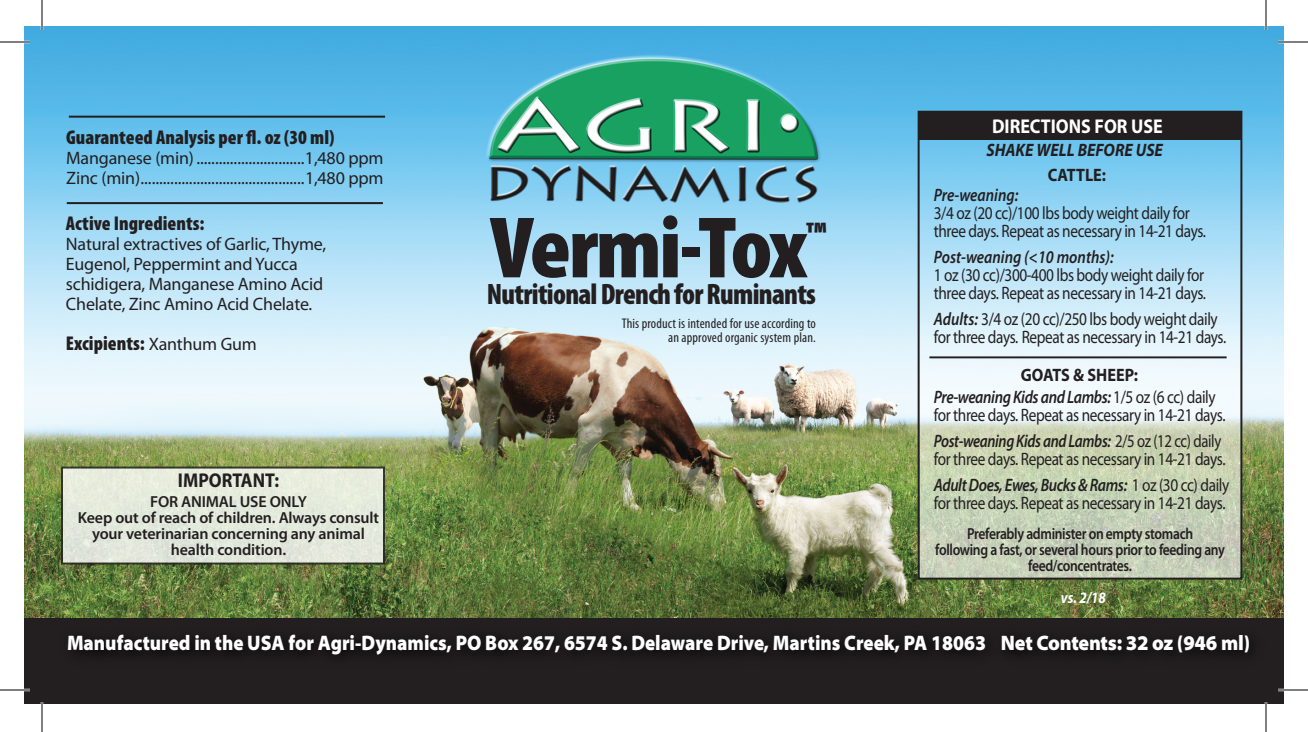
<style>
.page{position:relative;width:1308px;height:732px;background:#fff}
.page>*{position:absolute;margin:0;border:0;box-sizing:border-box;transform-origin:0 0}
.t1{font:900 condensed 88px "Myriad Pro";letter-spacing:-.035em;color:#231f20;scale:1.06 1}
.t2{font:900 condensed 36px "Myriad Pro";color:#231f20;scale:1.06 1}
.t3{font:900 condensed 29.6px "Myriad Pro";letter-spacing:-.025em;color:#231f20}
.t4{font:900 semi-expanded 21px "Myriad Pro";color:#fff;scale:.84 1}
.t5{font:900 condensed 20px "Myriad Pro";color:#231f20}
.t6{font:700 20px "Myriad Pro";color:#fff;scale:.9 1}
.t7{font:700 20px "Myriad Pro";color:#231f20;scale:.9 1}
.t8{font:18px/18px "Myriad Pro";letter-spacing:-.025em;color:#231f20;scale:.85 1}
.t9{font:18px/20px "Myriad Pro";letter-spacing:-.025em;color:#231f20}
.t10{font:italic 600 18px/22px "Myriad Pro";letter-spacing:-.025em;color:#231f20;text-align:center;scale:.85 1}
.t11{font:italic 700 18px "Myriad Pro";color:#231f20;scale:.9 1}
.t12{font:700 18px "Myriad Pro";color:#231f20;scale:.9 1}
.t13{font:600 16px/16px "Myriad Pro";letter-spacing:-.02em;color:#231f20;text-align:center}
.t14{font:600 16px/16px "Myriad Pro";letter-spacing:-.02em;color:#231f20;text-align:center;scale:.85 1}
.t15{font:italic 700 16px "Myriad Pro";color:#fff;scale:.85 1}
.t16{font:condensed 14px/14px "Myriad Pro";letter-spacing:.01em;color:#231f20;text-align:right}
.s1{font-weight:400;font-stretch:normal;font-size:18px}
.s2{color:#231f20}
.s3{font-weight:600;font-style:italic}
.s4{font-weight:700;font-style:normal}
.s5{font-weight:400;font-style:normal}
</style>
<div class="page">
<img style="left:24px;top:26px;width:1260px;height:592px">
<div style="left:24px;top:618px;width:1260px;height:86px;background:#231f20"></div>
<img style="left:73px;top:639px;width:1211px;height:65px">
<div style="left:919px;top:112px;width:322px;height:28px;background:#231f20"></div>
<div style="left:62px;top:468px;width:322px;height:96px;background:#e4eadc"></div>
<div style="left:61px;top:467px;width:324px;height:98px;border:2px solid #231f20"></div>
<hr style="left:69px;top:116px;width:316px;height:2px;background:#231f20">
<hr style="left:929px;top:356px;width:298px;height:2px;background:#231f20">
<hr style="left:67px;top:202px;width:316px;height:2px;background:#231f20">
<div style="left:918px;top:111px;width:324px;height:469px;border:2px solid #231f20"></div>
<hr style="left:0;top:41px;width:30px;height:2px;background:#fff">
<hr style="left:1278px;top:41px;width:30px;height:2px;background:#fff">
<hr style="left:0;top:689px;width:30px;height:2px;background:#fff">
<hr style="left:1278px;top:689px;width:30px;height:2px;background:#fff">
<hr style="left:41px;top:0;width:2px;height:30px;background:#fff">
<hr style="left:41px;top:702px;width:2px;height:30px;background:#fff">
<hr style="left:1265px;top:0;width:2px;height:30px;background:#fff">
<hr style="left:1265px;top:702px;width:2px;height:30px;background:#fff">
<hr style="left:0;top:42px;width:30px;height:1px;background:#000">
<hr style="left:1278px;top:42px;width:30px;height:1px;background:#000">
<hr style="left:0;top:690px;width:30px;height:1px;background:#000">
<hr style="left:1278px;top:690px;width:30px;height:1px;background:#000">
<hr style="left:42px;top:0;width:1px;height:30px;background:#000">
<hr style="left:42px;top:702px;width:1px;height:30px;background:#000">
<hr style="left:1266px;top:0;width:1px;height:30px;background:#000">
<hr style="left:1266px;top:702px;width:1px;height:30px;background:#000">
<p class="t5" style="left:66px;top:126px;width:270px">Guaranteed Analysis per fl. oz (30 ml)</p>
<p class="t9" style="left:66px;top:148px;width:319px">Manganese (min) .............................1,480 ppm<br>Zinc (min)............................................1,480 ppm</p>
<p class="t5" style="left:66px;top:212px;width:140px">Active Ingredients:</p>
<p class="t9" style="left:66px;top:233px;width:262px">Natural extractives of Garlic, Thyme, Eugenol, Peppermint and Yucca schidigera, Manganese Amino Acid Chelate, Zinc Amino Acid Chelate.</p>
<p class="t5" style="left:66px;top:332px;width:192px">Excipients: <span class="s1">Xanthum Gum</span></p>
<p class="t7" style="left:178px;top:467px;width:114px">IMPORTANT:</p>
<p class="t13" style="left:78px;top:493px;width:303px">FOR ANIMAL USE ONLY<br>Keep out of reach of children. Always consult your veterinarian concerning any animal health condition.</p>
<p class="t1" style="left:490px;top:199px;width:301px">Vermi-Tox</p>
<p class="t2" style="left:806px;top:215px;width:21px">™</p>
<p class="t3" style="left:487px;top:278px;width:331px">Nutritional Drench for Ruminants</p>
<p class="t16" style="left:622px;top:316px;width:196px">This product is intended for use according to an approved organic system plan.</p>
<p class="t6" style="left:992px;top:113px;width:197px">DIRECTIONS FOR USE<span class="s2">:</span></p>
<p class="t12" style="left:1048px;top:163px;width:66px">CATTLE:</p>
<p class="t8" style="left:934px;top:185px;width:322px"><span class="s3">Pre-weaning:<br></span>3/4 oz (20 cc)/100 lbs body weight daily for three days. Repeat as necessary in 14-21 days.</p>
<p class="t8" style="left:934px;top:247px;width:322px"><span class="s3">Post-weaning (&lt;10 months):<br></span>1 oz (30 cc)/300-400 lbs body weight daily for three days. Repeat as necessary in 14-21 days.</p>
<p class="t8" style="left:934px;top:309px;width:346px"><span class="s3">Adults:</span> 3/4 oz (20 cc)/250 lbs body weight daily for three days. Repeat as necessary in 14-21 days.</p>
<p class="t10" style="left:934px;top:363px;width:333px"><span class="s4">GOATS &amp; SHEEP:<br></span>Pre-weaning Kids and Lambs: <span class="s5">1/5 oz (6 cc) daily</span></p>
<p class="t8" style="left:934px;top:401px;width:345px;line-height:26px">for three days. Repeat as necessary in 14-21 days.<br><span class="s3">Post-weaning Kids and Lambs:</span> 2/5 oz (12 cc) daily</p>
<p class="t8" style="left:934px;top:445px;width:349px;line-height:26px">for three days. Repeat as necessary in 14-21 days.<br><span class="s3">Adult Does, Ewes, Bucks &amp; Rams:</span> 1 oz (30 cc) daily</p>
<p class="t8" style="left:934px;top:493px;width:345px">for three days. Repeat as necessary in 14-21 days.</p>
<p class="t11" style="left:987px;top:139px;width:198px">SHAKE WELL BEFORE USE</p>
<p class="t14" style="left:935px;top:525px;width:342px">Preferably administer on empty stomach<br>following a fast, or several hours prior to feeding any feed/concentrates.</p>
<p class="t15" style="left:1061px;top:587px;width:54px">vs. 2/18</p>
<p class="t4" style="left:67px;top:630px;width:1410px">Manufactured in the USA for Agri-Dynamics, PO Box 267, 6574 S. Delaware Drive, Martins Creek, PA 18063 Net Contents: 32 oz (946 ml)</p>
</div>
